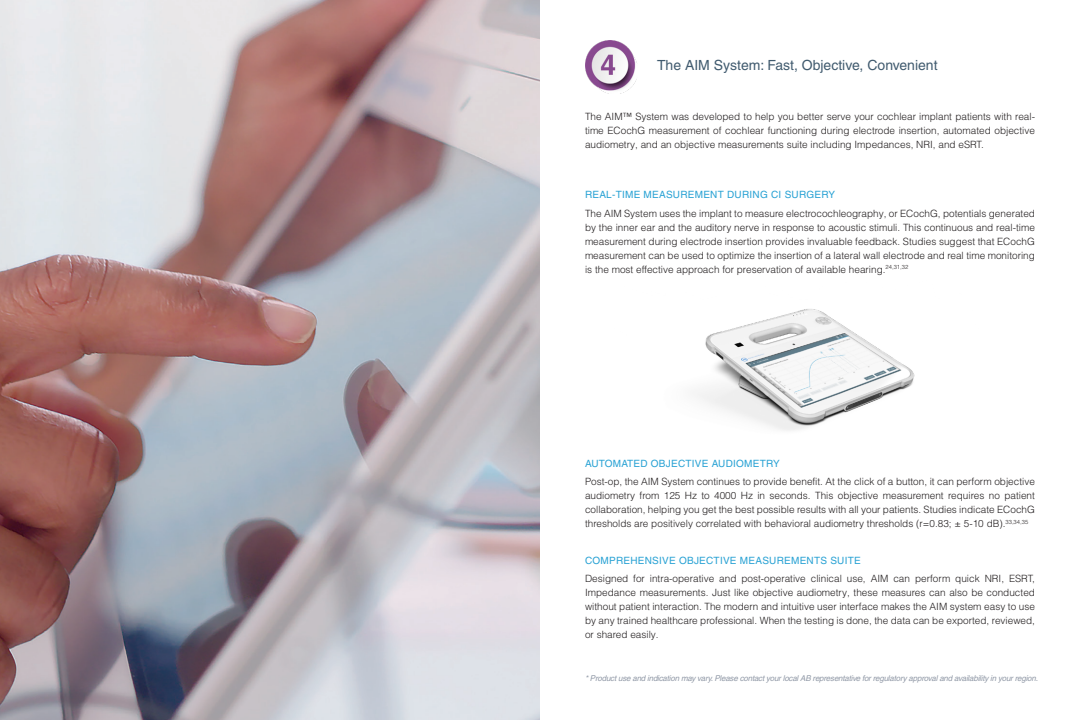
<style>
.page{position:relative;width:1080px;height:720px;background:#fff}
.page>*{position:absolute;margin:0;border:0;box-sizing:border-box;transform-origin:0 0}
.t1{font:14px "Helvetica LT Pro";color:#415b6f}
.t2{font:300 10px/14px "Helvetica LT Pro";color:#231f20;text-align:justify}
.t3{font:10px "Helvetica LT Pro";letter-spacing:.025em;color:#29a2d4}
.t4{font:italic 8px "Helvetica LT Pro";letter-spacing:-.025em;color:#9199a7}
</style>
<div class="page">
<img style="left:697px;top:309px;width:218px;height:122px">
<img style="left:0;top:0;width:540px;height:720px">
<img style="left:585px;top:41px;width:52px;height:53px">
<p class="t1" style="left:657px;top:57px;width:282px">The AIM System: Fast, Objective, Convenient</p>
<p class="t2" style="left:585px;top:109px;width:452px">The AIM™ System was developed to help you better serve your cochlear implant patients with real&shy;time ECochG measurement of cochlear functioning during electrode insertion, automated objective audiometry, and an objective measurements suite including Impedances, NRI, and eSRT.</p>
<p class="t3" style="left:585px;top:189px;width:252px">REAL-TIME MEASUREMENT DURING CI SURGERY</p>
<p class="t2" style="left:585px;top:206px;width:452px">The AIM System uses the implant to measure electrocochleography, or ECochG, potentials generated by the inner ear and the auditory nerve in response to acoustic stimuli. This continuous and real-time measurement during electrode insertion provides invaluable feedback. Studies suggest that ECochG measurement can be used to optimize the insertion of a lateral wall electrode and real time monitoring is the most effective approach for preservation of available hearing.<sup>24,31,32</sup></p>
<p class="t3" style="left:585px;top:457px;width:196px">AUTOMATED OBJECTIVE AUDIOMETRY</p>
<p class="t2" style="left:585px;top:474px;width:452px">Post-op, the AIM System continues to provide benefit. At the click of a button, it can perform objective audiometry from 125 Hz to 4000 Hz in seconds. This objective measurement requires no patient collaboration, helping you get the best possible results with all your patients. Studies indicate ECochG thresholds are positively correlated with behavioral audiometry thresholds (r=0.83; ± 5-10 dB).<sup>33,34,35</sup></p>
<p class="t3" style="left:585px;top:554px;width:277px">COMPREHENSIVE OBJECTIVE MEASUREMENTS SUITE</p>
<p class="t2" style="left:585px;top:571px;width:452px">Designed for intra-operative and post-operative clinical use, AIM can perform quick NRI, ESRT, Impedance measurements. Just like objective audiometry, these measures can also be conducted without patient interaction. The modern and intuitive user interface makes the AIM system easy to use by any trained healthcare professional. When the testing is done, the data can be exported, reviewed, or shared easily.</p>
<p class="t4" style="left:585px;top:673px;width:455px">* Product use and indication may vary. Please contact your local AB representative for regulatory approval and availability in your region.</p>
</div>
